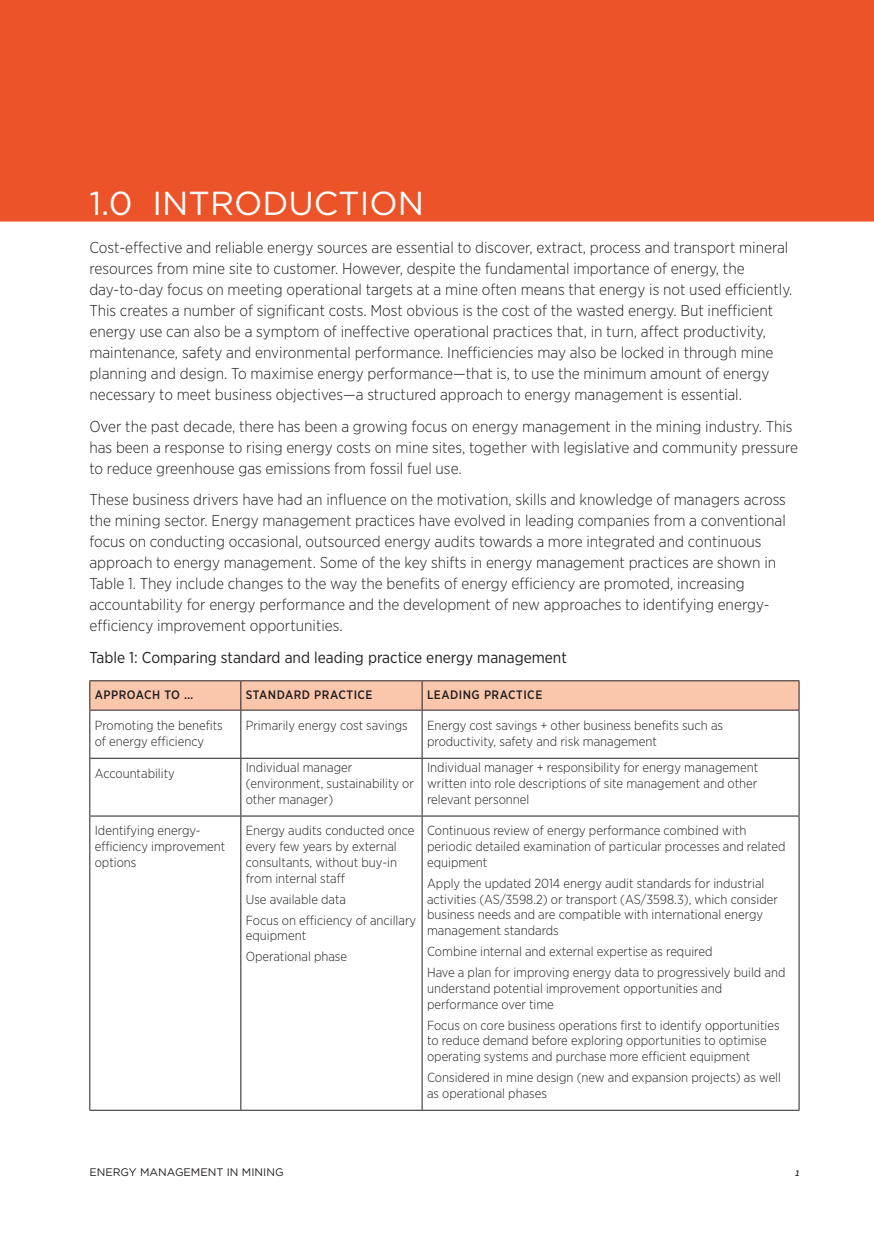
<style>
.page{position:relative;width:874px;height:1241px;background:#fff}
.page>*{position:absolute;margin:0;border:0;box-sizing:border-box;transform-origin:0 0}
.resources_h1_-_rever{font:33.25px "Gotham";color:#fff}
.resources_p{font:300 15.75px/21px "Gotham Narrow";color:#231f20}
.resources_Table_Fig{font:15.75px "Gotham Narrow";color:#231f20}
.resources_td{font:300 13.12px/15.8px "Gotham Narrow";color:#231f20}
.resources_th{font:500 12.25px "Gotham Narrow";letter-spacing:.04em;color:#231f20}
.t1{font:10.85px "Gotham";color:#231f20}
.t2{font:italic 600 10.85px "Archer";color:#231f20}
</style>
<div class="page">
<div style="left:0;top:0;width:873px;height:221px;background:#ec5328"></div>
<hr style="left:89px;top:757px;width:152px;height:1px;background:#231f20">
<hr style="left:241px;top:757px;width:181px;height:1px;background:#231f20">
<hr style="left:422px;top:757px;width:377px;height:1px;background:#231f20">
<hr style="left:89px;top:815px;width:152px;height:1px;background:#231f20">
<hr style="left:241px;top:815px;width:181px;height:1px;background:#231f20">
<hr style="left:422px;top:815px;width:377px;height:1px;background:#231f20">
<hr style="left:89px;top:1109px;width:152px;height:1px;background:#231f20">
<hr style="left:241px;top:1109px;width:181px;height:1px;background:#231f20">
<hr style="left:422px;top:1109px;width:377px;height:1px;background:#231f20">
<svg style="left:89px;top:680px;width:710px;height:30px;background:#efbfa6"></svg>
<hr style="left:89px;top:710px;width:1px;height:47px;background:#231f20">
<hr style="left:240px;top:710px;width:1px;height:47px;background:#231f20">
<hr style="left:421px;top:710px;width:1px;height:47px;background:#231f20">
<hr style="left:798px;top:710px;width:1px;height:47px;background:#231f20">
<hr style="left:89px;top:758px;width:1px;height:57px;background:#231f20">
<hr style="left:240px;top:758px;width:1px;height:57px;background:#231f20">
<hr style="left:421px;top:758px;width:1px;height:57px;background:#231f20">
<hr style="left:798px;top:758px;width:1px;height:57px;background:#231f20">
<hr style="left:89px;top:816px;width:1px;height:293px;background:#231f20">
<hr style="left:240px;top:816px;width:1px;height:293px;background:#231f20">
<hr style="left:421px;top:816px;width:1px;height:293px;background:#231f20">
<hr style="left:798px;top:816px;width:1px;height:293px;background:#231f20">
<h1 class="resources_h1_-_rever" style="left:89px;top:181px;width:336px">1.0 INTRODUCTION</h1>
<p class="resources_p" style="left:89px;top:236px;width:704px">Cost-effective and reliable energy sources are essential to discover, extract, process and transport mineral resources from mine site to customer. However, despite the fundamental importance of energy, the day-to-day focus on meeting operational targets at a mine often means that energy is not used efficiently.<br>This creates a number of significant costs. Most obvious is the cost of the wasted energy. But inefficient energy use can also be a symptom of ineffective operational practices that, in turn, affect productivity, maintenance, safety and environmental performance. Inefficiencies may also be locked in through mine planning and design. To maximise energy performance—that is, to use the minimum amount of energy necessary to meet business objectives—a structured approach to energy management is essential.</p>
<p class="resources_p" style="left:89px;top:415px;width:710px">Over the past decade, there has been a growing focus on energy management in the mining industry. This has been a response to rising energy costs on mine sites, together with legislative and community pressure to reduce greenhouse gas emissions from fossil fuel use.</p>
<p class="resources_p" style="left:89px;top:488px;width:697px">These business drivers have had an influence on the motivation, skills and knowledge of managers across the mining sector. Energy management practices have evolved in leading companies from a conventional focus on conducting occasional, outsourced energy audits towards a more integrated and continuous approach to energy management. Some of the key shifts in energy management practices are shown in Table 1. They include changes to the way the benefits of energy efficiency are promoted, increasing accountability for energy performance and the development of new approaches to identifying energy&shy;efficiency improvement opportunities.</p>
<p class="resources_Table_Fig" style="left:89px;top:647px;width:478px">Table 1: Comparing standard and leading practice energy management</p>
<p class="resources_th" style="left:95px;top:686px;width:100px">APPROACH TO …</p>
<p class="resources_th" style="left:246px;top:686px;width:128px">STANDARD PRACTICE</p>
<p class="resources_th" style="left:427px;top:686px;width:117px">LEADING PRACTICE</p>
<p class="resources_td" style="left:95px;top:717px;width:129px">Promoting the benefits of energy efficiency</p>
<p class="resources_td" style="left:246px;top:717px;width:163px">Primarily energy cost savings</p>
<p class="resources_td" style="left:427px;top:717px;width:297px">Energy cost savings + other business benefits such as productivity, safety and risk management</p>
<p class="resources_td" style="left:95px;top:764px;width:81px">Accountability</p>
<p class="resources_td" style="left:246px;top:759px;width:170px">Individual manager (environment, sustainability or other manager)</p>
<p class="resources_td" style="left:427px;top:759px;width:332px;text-align:justify">Individual manager + responsibility for energy management written into role descriptions of site management and other relevant personnel</p>
<p class="resources_td" style="left:95px;top:822px;width:132px">Identifying energy&shy;efficiency improvement options</p>
<p class="resources_td" style="left:246px;top:822px;width:170px">Energy audits conducted once every few years by external consultants, without buy-in from internal staff</p>
<p class="resources_td" style="left:246px;top:890px;width:102px">Use available data</p>
<p class="resources_td" style="left:246px;top:911px;width:172px">Focus on efficiency of ancillary equipment</p>
<p class="resources_td" style="left:246px;top:948px;width:103px">Operational phase</p>
<p class="resources_td" style="left:427px;top:822px;width:360px">Continuous review of energy performance combined with periodic detailed examination of particular processes and related equipment</p>
<p class="resources_td" style="left:427px;top:874px;width:352px">Apply the updated 2014 energy audit standards for industrial activities (AS/3598.2) or transport (AS/3598.3), which consider business needs and are compatible with international energy management standards</p>
<p class="resources_td" style="left:427px;top:943px;width:287px">Combine internal and external expertise as required</p>
<p class="resources_td" style="left:427px;top:964px;width:360px">Have a plan for improving energy data to progressively build and understand potential improvement opportunities and performance over time</p>
<p class="resources_td" style="left:427px;top:1016px;width:354px">Focus on core business operations first to identify opportunities to reduce demand before exploring opportunities to optimise operating systems and purchase more efficient equipment</p>
<p class="resources_td" style="left:427px;top:1069px;width:355px">Considered in mine design (new and expansion projects) as well as operational phases</p>
<p class="t1" style="left:89px;top:1164px;width:196px">ENERGY MANAGEMENT IN MINING</p>
<p class="t2" style="left:794px;top:1163px;width:6px">1</p>
</div>
